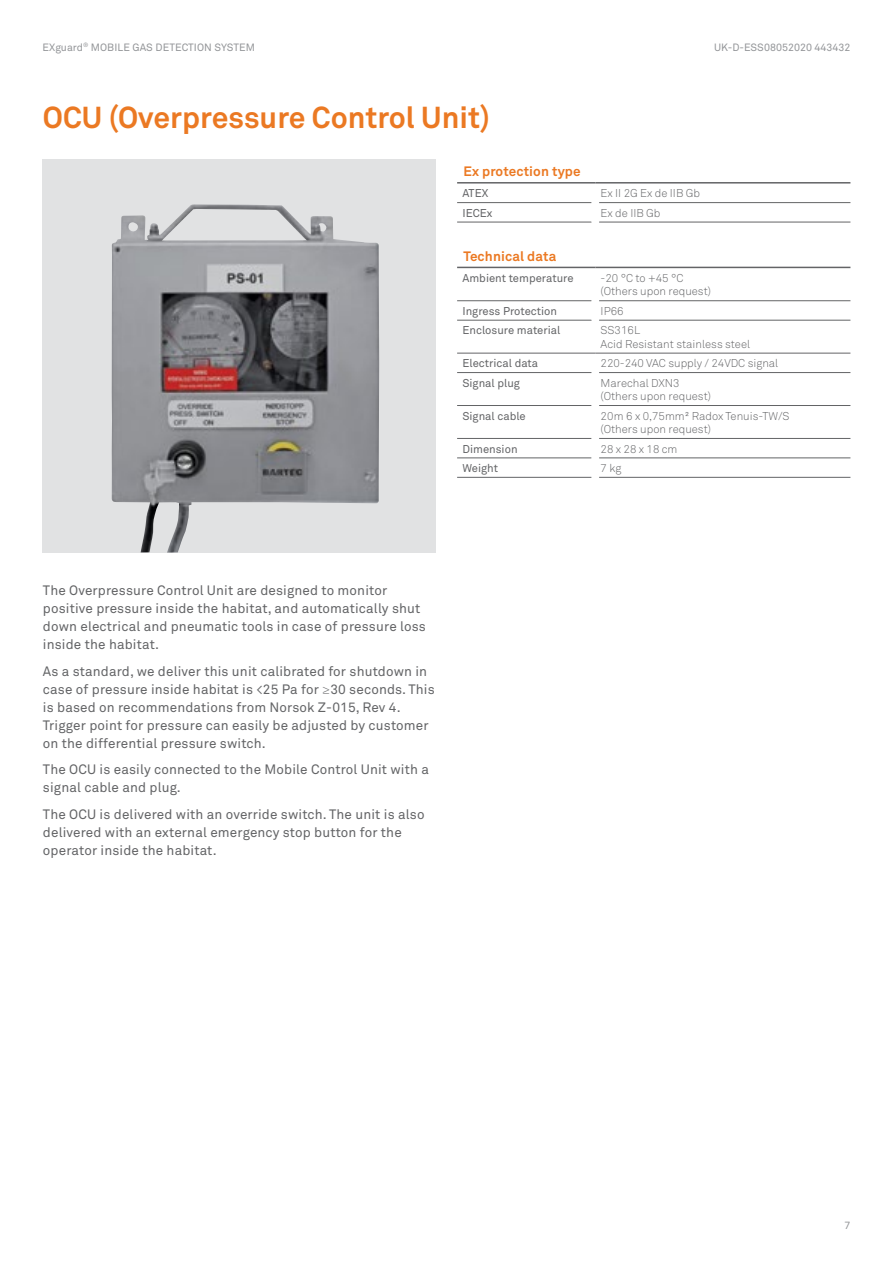
<style>
.page{position:relative;width:893px;height:1263px;background:#fff}
.page>*{position:absolute;margin:0;border:0;box-sizing:border-box;transform-origin:0 0}
.t1{font:700 30px "Akkurat Pro";color:#eb7923}
.t2{font:13.5px/18px "Akkurat Pro";letter-spacing:.01em;color:#636466}
.t3{font:700 13.5px "Akkurat Pro";letter-spacing:.01em;color:#eb7923}
.t4{font:300 11.25px/13.5px "Akkurat Pro";color:#636466}
.t5{font:11.25px "Akkurat Pro";color:#636466}
.t6{font:10.5px "Akkurat Pro";color:#939598}
.s1{font-family:"Myriad Pro";font-weight:300}
</style>
<div class="page">
<div style="left:43px;top:159px;width:393px;height:394px;background:#e1e2e3"></div>
<img style="left:112px;top:204px;width:267px;height:349px">
<hr style="left:457px;top:182px;width:138px;height:2px;background:#636466">
<hr style="left:595px;top:182px;width:255px;height:2px;background:#636466">
<hr style="left:457px;top:202px;width:135px;height:1px;background:#636466">
<hr style="left:599px;top:202px;width:251px;height:1px;background:#636466">
<hr style="left:457px;top:222px;width:135px;height:1px;background:#636466">
<hr style="left:599px;top:222px;width:251px;height:1px;background:#636466">
<hr style="left:457px;top:267px;width:138px;height:1px;background:#636466">
<hr style="left:595px;top:267px;width:255px;height:1px;background:#636466">
<hr style="left:457px;top:405px;width:135px;height:1px;background:#636466">
<hr style="left:457px;top:438px;width:135px;height:1px;background:#636466">
<hr style="left:457px;top:457px;width:135px;height:1px;background:#636466">
<hr style="left:457px;top:477px;width:135px;height:1px;background:#636466">
<hr style="left:599px;top:405px;width:251px;height:1px;background:#636466">
<hr style="left:599px;top:438px;width:251px;height:1px;background:#636466">
<hr style="left:599px;top:457px;width:251px;height:1px;background:#636466">
<hr style="left:599px;top:477px;width:251px;height:1px;background:#636466">
<hr style="left:457px;top:300px;width:135px;height:1px;background:#636466">
<hr style="left:599px;top:300px;width:251px;height:1px;background:#636466">
<hr style="left:457px;top:320px;width:135px;height:1px;background:#636466">
<hr style="left:599px;top:320px;width:251px;height:1px;background:#636466">
<hr style="left:457px;top:353px;width:138px;height:1px;background:#636466">
<hr style="left:595px;top:353px;width:255px;height:1px;background:#636466">
<hr style="left:457px;top:372px;width:135px;height:1px;background:#636466">
<hr style="left:599px;top:372px;width:251px;height:1px;background:#636466">
<p class="t6" style="left:43px;top:41px;width:214px">EXguard<sup>®</sup> MOBILE GAS DETECTION SYSTEM</p>
<p class="t6" style="left:714px;top:41px;width:138px">UK-D-ESS08052020 443432</p>
<h1 class="t1" style="left:43px;top:99px;width:448px">OCU (Overpressure Control Unit)</h1>
<p class="t3" style="left:463px;top:163px;width:119px">Ex protection type</p>
<p class="t5" style="left:462px;top:187px;width:27px">ATEX</p>
<p class="t4" style="left:601px;top:187px;width:101px">Ex II 2G Ex de IIB Gb</p>
<p class="t5" style="left:462px;top:206px;width:32px">IECEx</p>
<p class="t4" style="left:601px;top:206px;width:61px">Ex de IIB Gb</p>
<p class="t3" style="left:463px;top:248px;width:94px">Technical data</p>
<p class="t5" style="left:462px;top:271px;width:113px">Ambient temperature</p>
<p class="t4" style="left:601px;top:271px;width:112px">-20 °C to +45 °C (Others upon request)</p>
<p class="t5" style="left:462px;top:304px;width:96px">Ingress Protection</p>
<p class="t4" style="left:601px;top:304px;width:25px">IP66</p>
<p class="t5" style="left:462px;top:324px;width:99px">Enclosure material</p>
<p class="t4" style="left:601px;top:324px;width:151px">SS316L<br>Acid Resistant stainless steel</p>
<p class="t5" style="left:462px;top:357px;width:77px">Electrical data</p>
<p class="t4" style="left:601px;top:357px;width:179px">220-240 VAC supply / 24VDC signal</p>
<p class="t5" style="left:462px;top:376px;width:59px">Signal plug</p>
<p class="t4" style="left:601px;top:376px;width:112px">Marechal DXN3 (Others upon request)</p>
<p class="t5" style="left:462px;top:409px;width:65px">Signal cable</p>
<p class="t4" style="left:601px;top:409px;width:190px">20m 6 x 0,75mm² Radox Tenuis-TW/S (Others upon request)</p>
<p class="t5" style="left:462px;top:442px;width:57px">Dimension</p>
<p class="t4" style="left:601px;top:442px;width:78px">28 x 28 x 18 cm</p>
<p class="t5" style="left:462px;top:461px;width:37px">Weight</p>
<p class="t4" style="left:601px;top:461px;width:22px">7 kg</p>
<p class="t2" style="left:43px;top:582px;width:385px">The Overpressure Control Unit are designed to monitor positive pressure inside the habitat, and automatically shut down electrical and pneumatic tools in case of pressure loss inside the habitat.</p>
<p class="t2" style="left:43px;top:662px;width:393px">As a standard, we deliver this unit calibrated for shutdown in case of pressure inside habitat is &lt;25 Pa for <span class="s1">≥</span>30 seconds. This is based on recommendations from Norsok Z-015, Rev 4.<br>Trigger point for pressure can easily be adjusted by customer on the differential pressure switch.</p>
<p class="t2" style="left:43px;top:761px;width:387px">The OCU is easily connected to the Mobile Control Unit with a signal cable and plug.</p>
<p class="t2" style="left:43px;top:805px;width:383px">The OCU is delivered with an override switch. The unit is also delivered with an external emergency stop button for the operator inside the habitat.</p>
<p class="t6" style="left:844px;top:1219px;width:7px">7</p>
</div>
